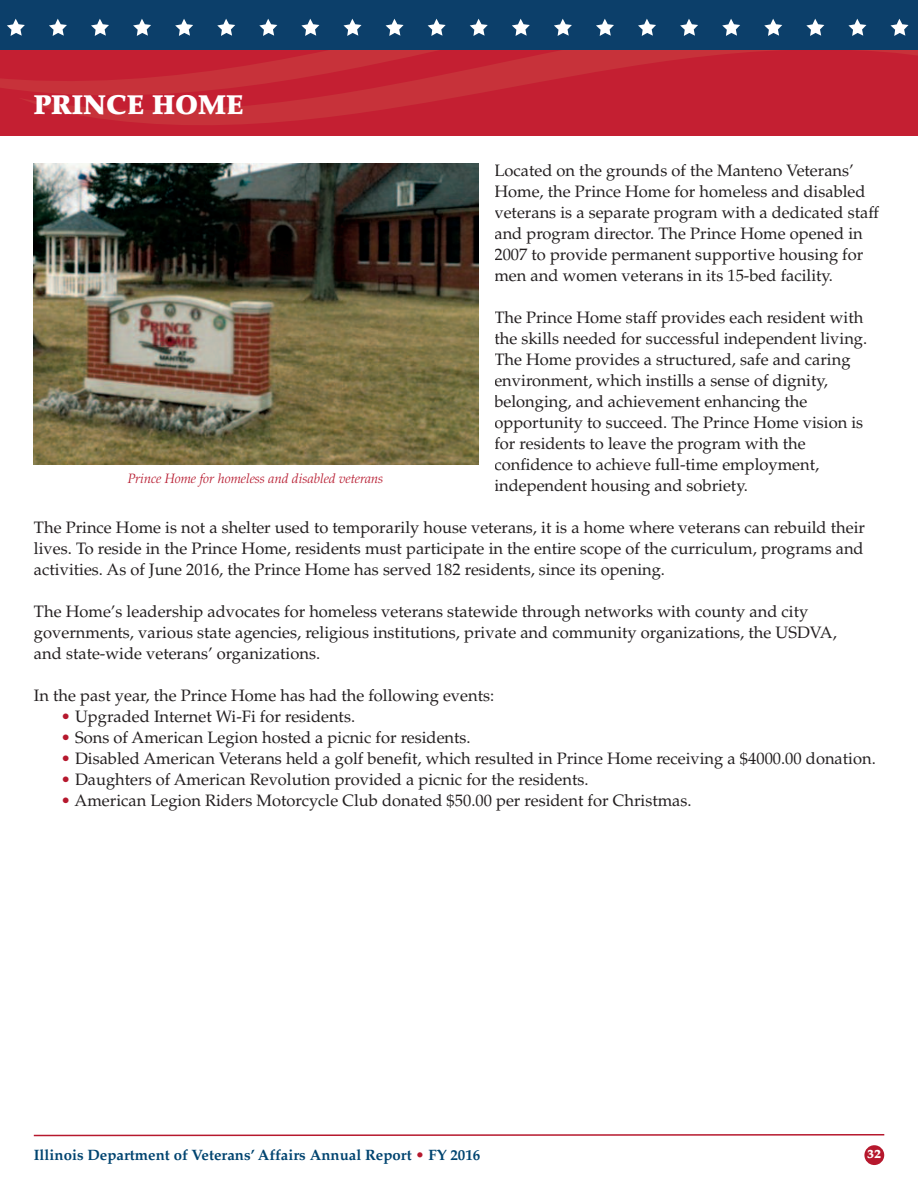
<style>
.page{position:relative;width:918px;height:1188px;background:#fff}
.page>*{position:absolute;margin:0;border:0;box-sizing:border-box;transform-origin:0 0}
.t1{font:900 27px "Palatino LT Std";color:#fff}
.t2{font:16.5px/21px "Palatino LT Std";color:#231f20}
.t3{font:700 15px "Palatino LT Std";color:#014470}
.t4{font:italic 300 13.5px "Palatino LT Std";color:#b6182d}
.t5{font:900 12px "Palatino LT Std";color:#fff}
.s1{color:#b6182d}
</style>
<div class="page">
<svg style="left:33px;top:1134px;width:852px;height:3px"></svg>
<div style="left:864px;top:1145px;width:20px;height:20px;background:#b6182d;border-radius:50%"></div>
<svg style="left:18px;top:50px;width:900px;height:85px;background:#c42334"></svg>
<div style="left:0;top:0;width:918px;height:50px;background:#0c3f6a"></div>
<svg style="left:7px;top:19px;width:18px;height:17px"></svg>
<svg style="left:49px;top:19px;width:18px;height:17px"></svg>
<svg style="left:91px;top:19px;width:18px;height:17px"></svg>
<svg style="left:133px;top:19px;width:18px;height:17px"></svg>
<svg style="left:175px;top:19px;width:18px;height:17px"></svg>
<svg style="left:217px;top:19px;width:18px;height:17px"></svg>
<svg style="left:259px;top:19px;width:18px;height:17px"></svg>
<svg style="left:301px;top:19px;width:18px;height:17px"></svg>
<svg style="left:344px;top:19px;width:18px;height:17px"></svg>
<svg style="left:386px;top:19px;width:18px;height:17px"></svg>
<svg style="left:428px;top:19px;width:18px;height:17px"></svg>
<svg style="left:470px;top:19px;width:18px;height:17px"></svg>
<svg style="left:512px;top:19px;width:18px;height:17px"></svg>
<svg style="left:554px;top:19px;width:18px;height:17px"></svg>
<svg style="left:596px;top:19px;width:18px;height:17px"></svg>
<svg style="left:638px;top:19px;width:18px;height:17px"></svg>
<svg style="left:680px;top:19px;width:18px;height:17px"></svg>
<svg style="left:722px;top:19px;width:18px;height:17px"></svg>
<svg style="left:764px;top:19px;width:18px;height:17px"></svg>
<svg style="left:806px;top:19px;width:18px;height:17px"></svg>
<svg style="left:848px;top:19px;width:18px;height:17px"></svg>
<svg style="left:891px;top:19px;width:18px;height:17px"></svg>
<img style="left:34px;top:164px;width:445px;height:300px">
<h1 class="t1" style="left:34px;top:94px;width:211px">PRINCE HOME</h1>
<p class="t2" style="left:494px;top:162px;width:386px">Located on the grounds of the Manteno Veterans’ Home, the Prince Home for homeless and disabled veterans is a separate program with a dedicated staff and program director. The Prince Home opened in 2007 to provide permanent supportive housing for men and women veterans in its 15-bed facility.</p>
<p class="t2" style="left:494px;top:309px;width:374px">The Prince Home staff provides each resident with the skills needed for successful independent living.<br>The Home provides a structured, safe and caring environment, which instills a sense of dignity, belonging, and achievement enhancing the opportunity to succeed. The Prince Home vision is for residents to leave the program with the confidence to achieve full-time employment, independent housing and sobriety.</p>
<p class="t2" style="left:34px;top:519px;width:833px;text-align:justify">The Prince Home is not a shelter used to temporarily house veterans, it is a home where veterans can rebuild their lives. To reside in the Prince Home, residents must participate in the entire scope of the curriculum, programs and activities. As of June 2016, the Prince Home has served 182 residents, since its opening.</p>
<p class="t2" style="left:34px;top:603px;width:804px">The Home’s leadership advocates for homeless veterans statewide through networks with county and city governments, various state agencies, religious institutions, private and community organizations, the USDVA, and state-wide veterans’ organizations.</p>
<p class="t2" style="left:34px;top:687px;width:462px">In the past year, the Prince Home has had the following events:</p>
<p class="t2" style="left:61px;top:708px;width:296px"><span class="s1">•</span> Upgraded Internet Wi-Fi for residents.</p>
<p class="t2" style="left:61px;top:729px;width:411px"><span class="s1">•</span> Sons of American Legion hosted a picnic for residents.</p>
<p class="t2" style="left:61px;top:750px;width:816px"><span class="s1">•</span> Disabled American Veterans held a golf benefit, which resulted in Prince Home receiving a $4000.00 donation.</p>
<p class="t2" style="left:61px;top:771px;width:529px"><span class="s1">•</span> Daughters of American Revolution provided a picnic for the residents.</p>
<p class="t2" style="left:61px;top:792px;width:632px"><span class="s1">•</span> American Legion Riders Motorcycle Club donated $50.00 per resident for Christmas.</p>
<p class="t4" style="left:128px;top:474px;width:257px">Prince Home for homeless and disabled veterans</p>
<p class="t3" style="left:34px;top:1149px;width:448px">Illinois Department of Veterans’ Affairs Annual Report <span class="s1">•</span> FY 2016</p>
<p class="t5" style="left:867px;top:1149px;width:16px">32</p>
</div>
